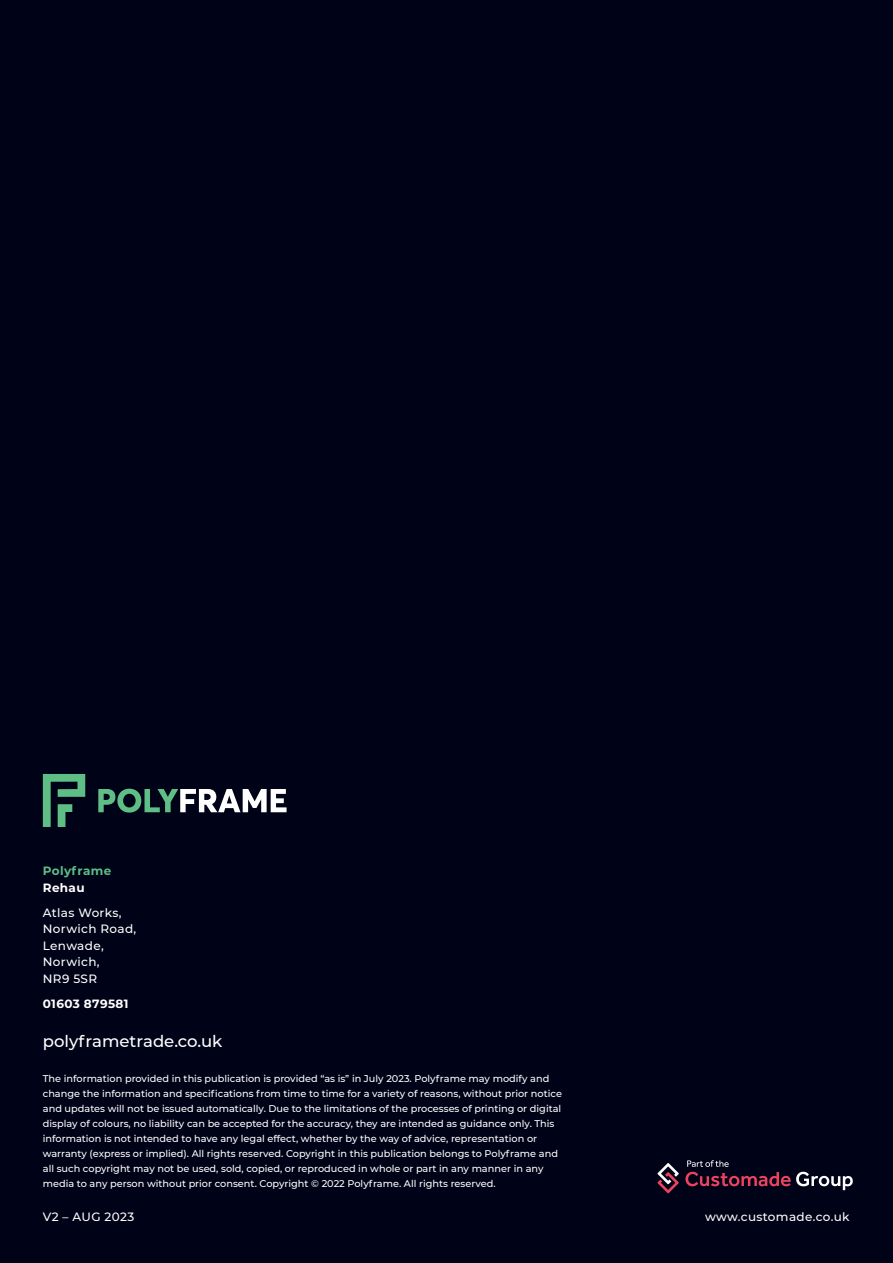
<style>
.page{position:relative;width:893px;height:1263px;background:#000217}
.page>*{position:absolute;margin:0;border:0;box-sizing:border-box;transform-origin:0 0}
.t1{font:500 16.5px "Montserrat";color:#fff}
.t2{font:500 12px/16.5px "Montserrat";letter-spacing:.03em;color:#fff}
.t3{font:700 12px/16.5px "Montserrat";letter-spacing:.03em;color:#5bbe86}
.t4{font:700 12px "Montserrat";letter-spacing:.03em;color:#fff}
.Body{font:500 9.75px/15px "Montserrat";color:#fff}
.s1{color:#fff}
</style>
<div class="page">
<svg style="left:657px;top:1163px;width:22px;height:30px"></svg>
<svg style="left:685px;top:1160px;width:168px;height:30px"></svg>
<svg style="left:98px;top:789px;width:189px;height:23px"></svg>
<svg style="left:43px;top:774px;width:42px;height:53px"></svg>
<p class="t3" style="left:43px;top:862px;width:70px">Polyframe<br><span class="s1">Rehau</span></p>
<p class="t2" style="left:43px;top:904px;width:95px">Atlas Works,<br>Norwich Road,<br>Lenwade,<br>Norwich,</p>
<p class="t2" style="left:43px;top:970px;width:56px">NR9 5SR</p>
<p class="t4" style="left:43px;top:995px;width:87px">01603 879581</p>
<p class="t1" style="left:43px;top:1030px;width:181px">polyframetrade.co.uk</p>
<p class="Body" style="left:43px;top:1071px;width:521px">The information provided in this publication is provided “as is” in July 2023. Polyframe may modify and change the information and specifications from time to time for a variety of reasons, without prior notice and updates will not be issued automatically. Due to the limitations of the processes of printing or digital display of colours, no liability can be accepted for the accuracy, they are intended as guidance only. This information is not intended to have any legal effect, whether by the way of advice, representation or warranty (express or implied). All rights reserved. Copyright in this publication belongs to Polyframe and all such copyright may not be used, sold, copied, or reproduced in whole or part in any manner in any media to any person without prior consent. Copyright © 2022 Polyframe. All rights reserved.</p>
<p class="t2" style="left:43px;top:1208px;width:93px">V2 – AUG 2023</p>
<p class="t2" style="left:705px;top:1208px;width:146px">www.customade.co.uk</p>
</div>
